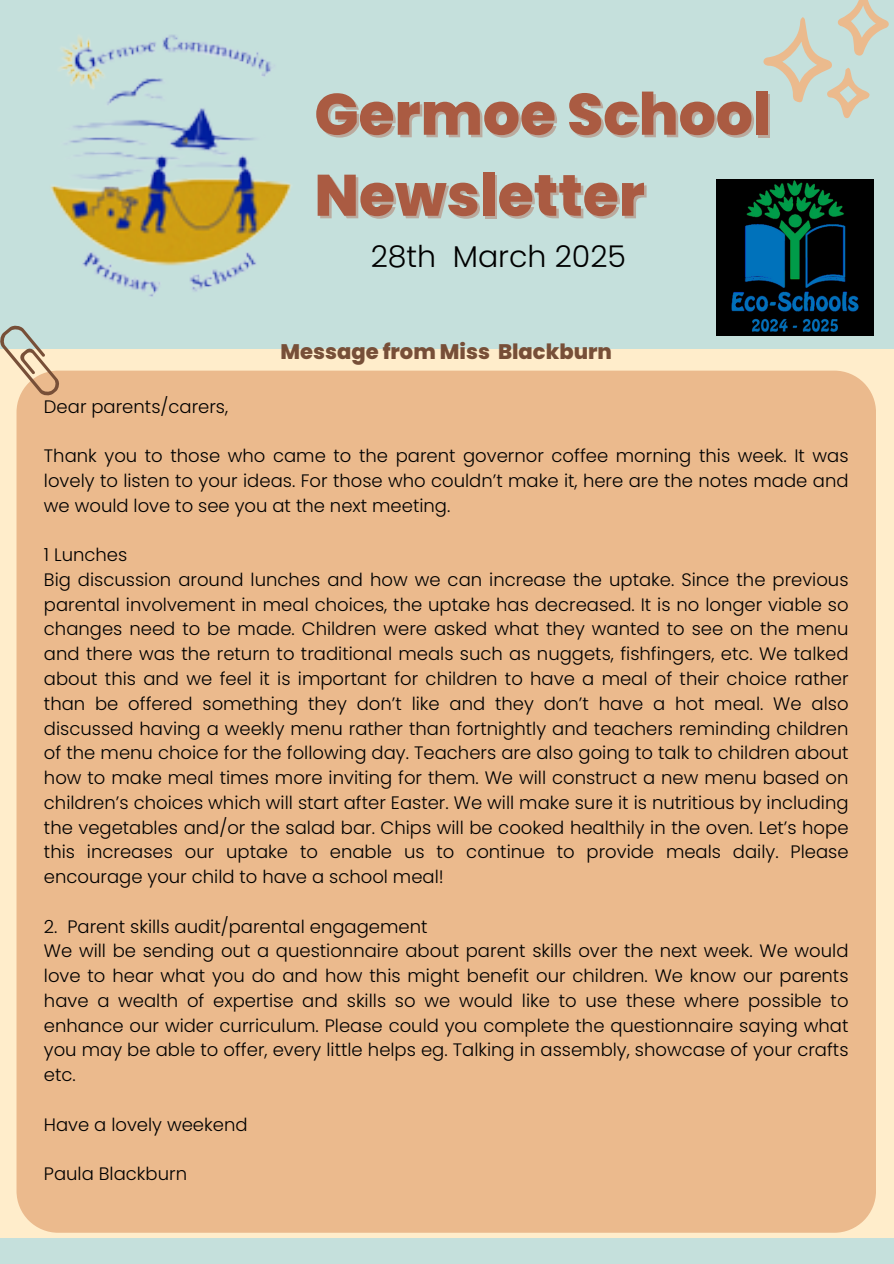
<style>
.page{position:relative;width:894px;height:1264px;background:#fff}
.page>*{position:absolute;margin:0;border:0;box-sizing:border-box;transform-origin:0 0}
.t1{font:800 58.35px "Poppins";color:#aa5b42}
.t2{font:300 30px "Poppins";color:#000}
.t3{font:800 21px "Poppins";color:#774f38}
.t4{font:300 18px/24.8px "Poppins";color:#000;text-align:justify}
</style>
<div class="page">
<div style="left:0;top:0;width:893px;height:1263px;background:#ffedcb"></div>
<div style="left:0;top:0;width:893px;height:349px;background:#c5e0dc"></div>
<div style="left:0;top:1238px;width:893px;height:25px;background:#c5e0dc"></div>
<svg style="left:763px;top:0;width:125px;height:118px"></svg>
<div style="left:17px;top:370px;width:858px;height:862px;background:#ebba8d"></div>
<svg style="left:0;top:325px;width:36px;height:71px"></svg>
<img style="left:36px;top:35px;width:290px;height:373px">
<img style="left:716px;top:179px;width:156px;height:156px">
<p class="t1" style="left:314px;top:73px;width:458px">Germoe School</p>
<h1 class="t1" style="left:314px;top:154px;width:332px">Newsletter</h1>
<h2 class="t2" style="left:370px;top:236px;width:257px">28th March 2025</h2>
<p class="t3" style="left:280px;top:337px;width:333px">Message from Miss Blackburn</p>
<p class="t4" style="left:44px;top:394px;width:186px">Dear parents/carers,</p>
<h3 class="t4" style="left:44px;top:443px;width:805px">Thank you to those who came to the parent governor coffee morning this week. It was lovely to listen to your ideas. For those who couldn’t make it, here are the notes made and we would love to see you at the next meeting.</h3>
<p class="t4" style="left:44px;top:542px;width:85px">1 Lunches</p>
<p class="t4" style="left:44px;top:567px;width:805px">Big discussion around lunches and how we can increase the uptake. Since the previous parental involvement in meal choices, the uptake has decreased. It is no longer viable so changes need to be made. Children were asked what they wanted to see on the menu and there was the return to traditional meals such as nuggets, fishfingers, etc. We talked about this and we feel it is important for children to have a meal of their choice rather than be offered something they don’t like and they don’t have a hot meal. We also discussed having a weekly menu rather than fortnightly and teachers reminding children of the menu choice for the following day. Teachers are also going to talk to children about how to make meal times more inviting for them. We will construct a new menu based on children’s choices which will start after Easter. We will make sure it is nutritious by including the vegetables and/or the salad bar. Chips will be cooked healthily in the oven. Let’s hope this increases our uptake to enable us to continue to provide meals daily. Please encourage your child to have a school meal!</p>
<p class="t4" style="left:44px;top:913px;width:385px">2. Parent skills audit/parental engagement</p>
<p class="t4" style="left:44px;top:938px;width:805px">We will be sending out a questionnaire about parent skills over the next week. We would love to hear what you do and how this might benefit our children. We know our parents have a wealth of expertise and skills so we would like to use these where possible to enhance our wider curriculum. Please could you complete the questionnaire saying what you may be able to offer, every little helps eg. Talking in assembly, showcase of your crafts etc.</p>
<p class="t4" style="left:44px;top:1111px;width:205px">Have a lovely weekend</p>
<p class="t4" style="left:44px;top:1161px;width:145px">Paula Blackburn</p>
</div>
